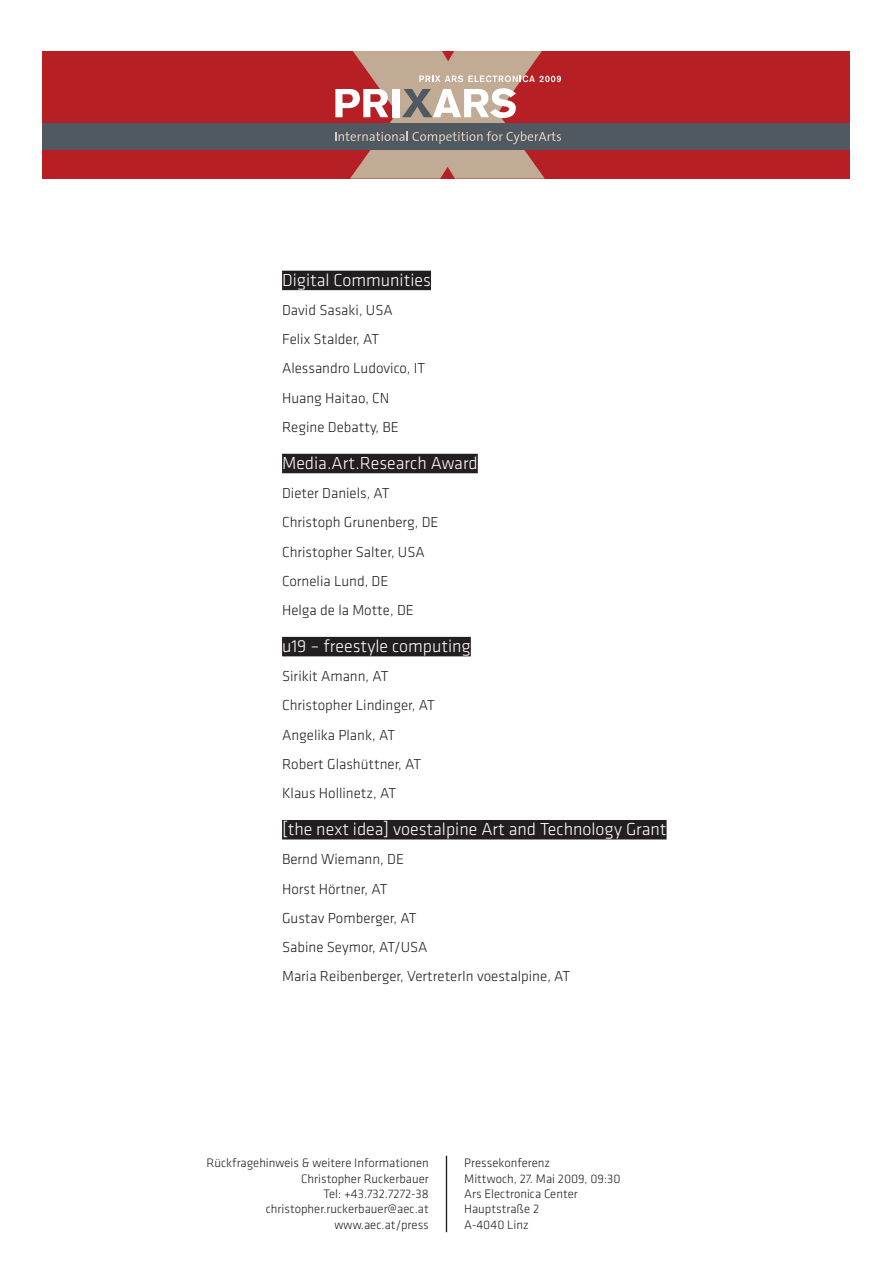
<style>
.page{position:relative;width:893px;height:1263px;background:#fff}
.page>*{position:absolute;margin:0;border:0;box-sizing:border-box;transform-origin:0 0}
.t1{font:300 18px "Klavika";color:#fff}
.t2{font:300 15px/29.2px "Klavika";color:#231f20}
.t3{font:300 12.75px/15.3px "Klavika";color:#231f20}
</style>
<div class="page">
<hr style="left:446px;top:1156px;width:1px;height:76px;background:#231f20">
<div style="left:43px;top:51px;width:807px;height:128px;background:#b62024"></div>
<div style="left:43px;top:123px;width:807px;height:27px;background:#505860"></div>
<svg style="left:335px;top:51px;width:226px;height:128px"></svg>
<div style="left:282px;top:271px;width:149px;height:19px;background:#231f20"></div>
<div style="left:282px;top:454px;width:196px;height:19px;background:#231f20"></div>
<div style="left:282px;top:637px;width:189px;height:19px;background:#231f20"></div>
<div style="left:282px;top:820px;width:385px;height:19px;background:#231f20"></div>
<p class="t1" style="left:282px;top:270px;width:150px">Digital Communities</p>
<p class="t2" style="left:282px;top:296px;width:145px">David Sasaki, USA<br>Felix Stalder, AT<br>Alessandro Ludovico, IT<br>Huang Haitao, CN<br>Regine Debatty, BE</p>
<p class="t1" style="left:282px;top:453px;width:197px">Media.Art.Research Award</p>
<p class="t2" style="left:282px;top:479px;width:158px">Dieter Daniels, AT<br>Christoph Grunenberg, DE<br>Christopher Salter, USA<br>Cornelia Lund, DE<br>Helga de la Motte, DE</p>
<p class="t1" style="left:282px;top:636px;width:190px">u19 – freestyle computing</p>
<p class="t2" style="left:282px;top:662px;width:154px">Sirikit Amann, AT<br>Christopher Lindinger, AT<br>Angelika Plank, AT<br>Robert Glashüttner, AT<br>Klaus Hollinetz, AT</p>
<p class="t1" style="left:282px;top:819px;width:386px">[the next idea] voestalpine Art and Technology Grant</p>
<p class="t2" style="left:282px;top:845px;width:290px">Bernd Wiemann, DE<br>Horst Hörtner, AT<br>Gustav Pomberger, AT<br>Sabine Seymor, AT/USA<br>Maria Reibenberger, VertreterIn voestalpine, AT</p>
<p class="t3" style="left:206px;top:1156px;width:224px;text-align:right">Rückfragehinweis &amp; weitere Informationen<br>Christopher Ruckerbauer<br>Tel: +43.732.7272-38 christopher.ruckerbauer@aec.at www.aec.at/press</p>
<p class="t3" style="left:464px;top:1156px;width:158px">Pressekonferenz<br>Mittwoch, 27. Mai 2009, 09:30<br>Ars Electronica Center<br>Hauptstraße 2<br>A-4040 Linz</p>
</div>
